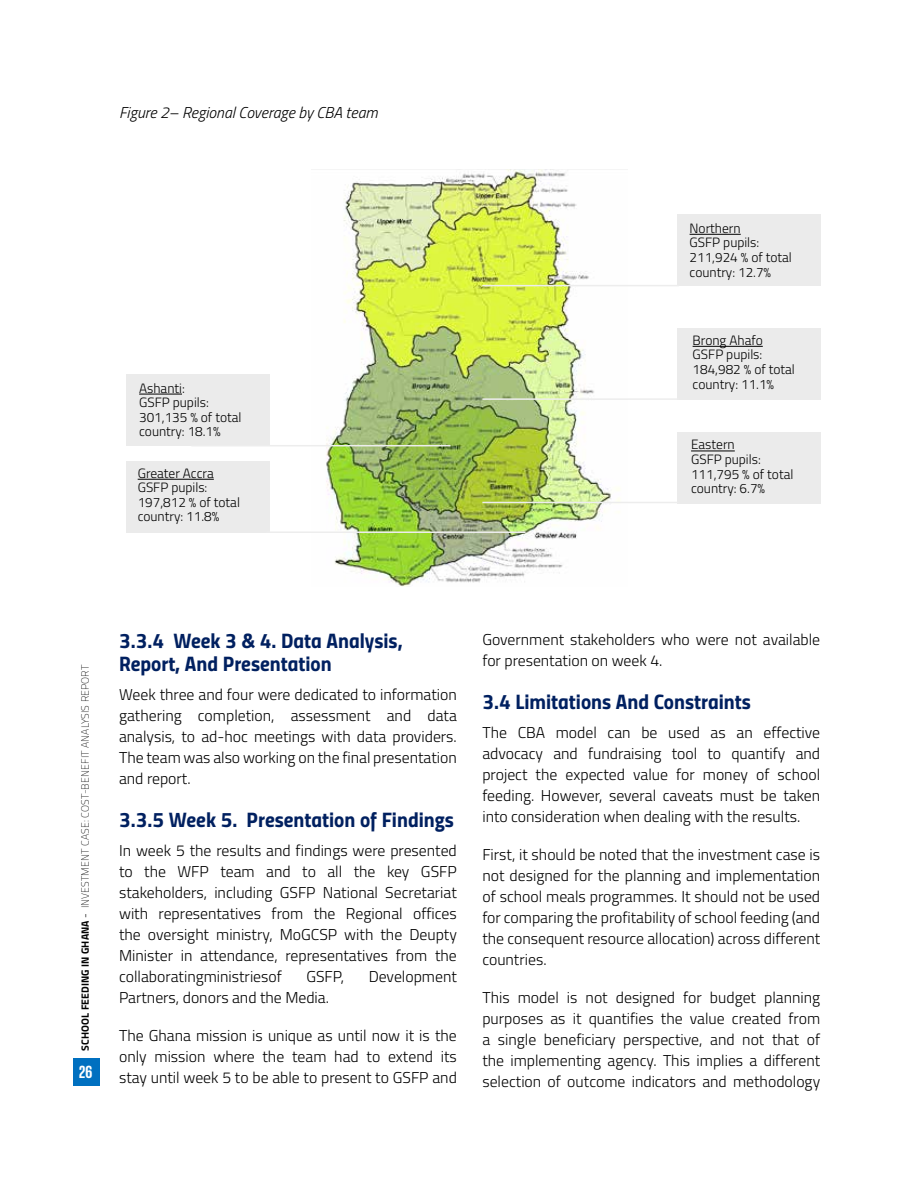
<style>
.page{position:relative;width:918px;height:1188px;background:#fff}
.page>*{position:absolute;margin:0;border:0;box-sizing:border-box;transform-origin:0 0}
.t1{font:21px/22.6px "Titillium Bold Upright";color:#002060}
.t2{font:700 18px "Giorgio Sans";color:#fff}
.t3{font:300 15.75px/21px "Titillium";color:#000;text-align:justify}
.t4{font:italic 300 15.75px "Titillium";color:#000}
.t5{font:300 13.5px/14.5px "Titillium";color:#000}
.t6{font:100 10.5px "Titillium";letter-spacing:.01em;color:#000}
.s1{font-weight:700}
.s2{font-weight:300}
</style>
<div class="page">
<div style="left:677px;top:432px;width:143px;height:72px;background:#ebebeb"></div>
<div style="left:677px;top:214px;width:143px;height:72px;background:#ebebeb"></div>
<div style="left:677px;top:328px;width:143px;height:72px;background:#ebebeb"></div>
<div style="left:127px;top:374px;width:143px;height:72px;background:#ebebeb"></div>
<div style="left:127px;top:461px;width:143px;height:72px;background:#ebebeb"></div>
<img style="left:325px;top:170px;width:296px;height:416px">
<hr style="left:138px;top:479px;width:76px;height:1px;background:#000">
<hr style="left:693px;top:346px;width:70px;height:1px;background:#000">
<hr style="left:690px;top:234px;width:51px;height:1px;background:#000">
<hr style="left:691px;top:451px;width:44px;height:1px;background:#000">
<hr style="left:139px;top:394px;width:43px;height:1px;background:#000">
<hr style="left:482px;top:398px;width:197px;height:2px;background:#ededed">
<hr style="left:482px;top:502px;width:197px;height:1px;background:#ededed">
<hr style="left:266px;top:531px;width:260px;height:2px;background:#ededed">
<hr style="left:191px;top:445px;width:259px;height:1px;background:#ededed">
<hr style="left:482px;top:285px;width:197px;height:1px;background:#ededed">
<div style="left:73px;top:1058px;width:27px;height:27px;background:#0070c0"></div>
<p class="t4" style="left:119px;top:101px;width:260px">Figure 2– Regional Coverage by CBA team</p>
<p class="t5" style="left:139px;top:380px;width:104px">Ashanti:<br>GSFP pupils:<br>301,135 % of total country: 18.1%</p>
<p class="t5" style="left:138px;top:465px;width:104px">Greater Accra<br>GSFP pupils:<br>197,812 % of total country: 11.8%</p>
<p class="t5" style="left:690px;top:220px;width:104px">Northern<br>GSFP pupils:<br>211,924 % of total country: 12.7%</p>
<p class="t5" style="left:693px;top:332px;width:104px">Brong Ahafo<br>GSFP pupils:<br>184,982 % of total country: 11.1%</p>
<p class="t5" style="left:691px;top:437px;width:104px">Eastern<br>GSFP pupils:<br>111,795 % of total country: 6.7%</p>
<p class="t6" style="left:78px;top:1051px;width:387px;rotate:-90deg"><span class="s1">SCHOOL FEEDING IN GHANA</span> <span class="s2">-</span> INVESTMENT CASE: COST-BENEFIT ANALYSIS REPORT</p>
<p class="t2" style="left:79px;top:1063px;width:14px">26</p>
<h1 class="t1" style="left:119px;top:628px;width:285px">3.3.4 Week 3 &amp; 4. Data Analysis,<br>Report, And Presentation</h1>
<p class="t3" style="left:119px;top:684px;width:339px">Week three and four were dedicated to information gathering completion, assessment and data analysis, to ad-hoc meetings with data providers.<br>The team was also working on the final presentation and report.</p>
<h1 class="t1" style="left:119px;top:807px;width:336px">3.3.5 Week 5. Presentation of Findings</h1>
<p class="t3" style="left:119px;top:839px;width:339px">In week 5 the results and findings were presented to the WFP team and to all the key GSFP stakeholders, including GSFP National Secretariat with representatives from the Regional offices the oversight ministry, MoGCSP with the Deupty Minister in attendance, representatives from the collaboratingministriesof</p>
<p class="t3" style="left:306px;top:965px;width:39px">GSFP,</p>
<p class="t3" style="left:369px;top:965px;width:90px">Development</p>
<p class="t3" style="left:119px;top:986px;width:211px">Partners, donors and the Media.</p>
<p class="t3" style="left:119px;top:1024px;width:339px">The Ghana mission is unique as until now it is the only mission where the team had to extend its stay until week 5 to be able to present to GSFP and</p>
<p class="t3" style="left:482px;top:629px;width:339px">Government stakeholders who were not available for presentation on week 4.</p>
<h1 class="t1" style="left:482px;top:689px;width:270px">3.4 Limitations And Constraints</h1>
<p class="t3" style="left:482px;top:721px;width:339px">The CBA model can be used as an effective advocacy and fundraising tool to quantify and project the expected value for money of school feeding. However, several caveats must be taken into consideration when dealing with the results.</p>
<p class="t3" style="left:482px;top:843px;width:339px">First, it should be noted that the investment case is not designed for the planning and implementation of school meals programmes. It should not be used for comparing the profitability of school feeding (and the consequent resource allocation) across different countries.</p>
<p class="t3" style="left:482px;top:986px;width:339px">This model is not designed for budget planning purposes as it quantifies the value created from a single beneficiary perspective, and not that of the implementing agency. This implies a different selection of outcome indicators and methodology</p>
</div>
